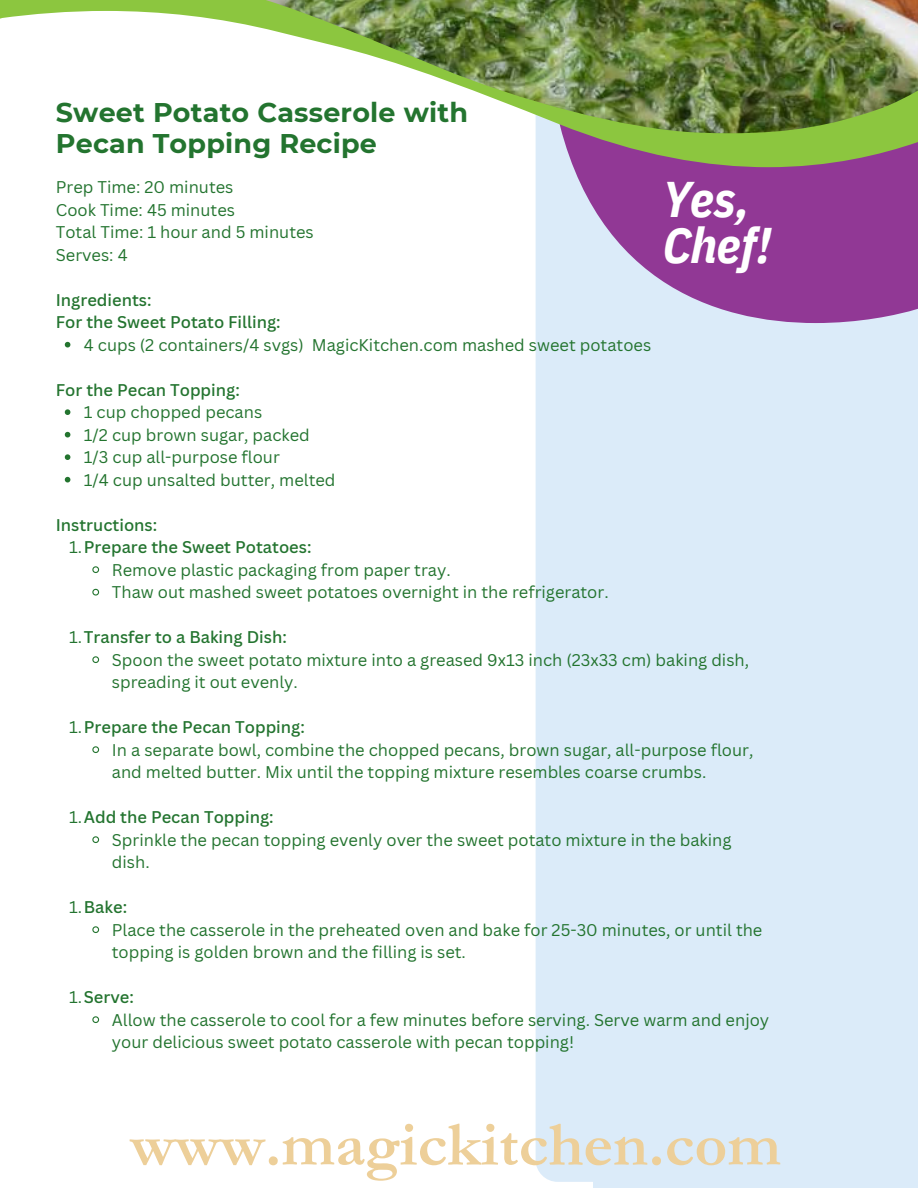
<style>
.page{position:relative;width:918px;height:1188px;background:#fff}
.page>*{position:absolute;margin:0;border:0;box-sizing:border-box;transform-origin:0 0}
.t1{font:700 63.45px "Garamond";color:#edcf99}
.t2{font:italic 700 49.95px/46.2px "IBM Plex Sans Cond";letter-spacing:-.005em;color:#fff}
.t3{font:700 27px/31.5px "Montserrat";letter-spacing:.01em;color:#23742f}
.t4{font:16.5px/22.5px "Canva Sans";color:#23742f}
.t5{font:500 16.5px "Canva Sans";color:#23742f}
.s1{font-weight:400}
</style>
<div class="page">
<div style="left:536px;top:167px;width:58px;height:1015px;background:#dbebf9"></div>
<div style="left:594px;top:0;width:324px;height:1188px;background:#dbebf9"></div>
<svg style="left:553px;top:167px;width:365px;height:156px;background:#a261ac"></svg>
<svg style="left:0;top:0;width:918px;height:167px"></svg>
<img style="left:266px;top:0;width:652px;height:133px">
<svg style="left:0;top:0;width:3px;height:18px"></svg>
<svg style="left:65px;top:342px;width:5px;height:5px"></svg>
<svg style="left:65px;top:409px;width:5px;height:6px"></svg>
<svg style="left:65px;top:432px;width:5px;height:5px"></svg>
<svg style="left:65px;top:454px;width:5px;height:6px"></svg>
<svg style="left:65px;top:477px;width:5px;height:5px"></svg>
<svg style="left:92px;top:566px;width:8px;height:7px"></svg>
<svg style="left:92px;top:588px;width:8px;height:8px"></svg>
<svg style="left:92px;top:656px;width:8px;height:7px"></svg>
<svg style="left:92px;top:746px;width:8px;height:7px"></svg>
<svg style="left:92px;top:836px;width:8px;height:7px"></svg>
<svg style="left:92px;top:926px;width:8px;height:7px"></svg>
<svg style="left:92px;top:1016px;width:8px;height:7px"></svg>
<p class="t3" style="left:56px;top:96px;width:414px">Sweet Potato Casserole with<br>Pecan Topping Recipe</p>
<p class="t4" style="left:56px;top:176px;width:179px">Prep Time: 20 minutes</p>
<p class="t4" style="left:56px;top:198px;width:181px">Cook Time: 45 minutes</p>
<p class="t4" style="left:56px;top:221px;width:259px">Total Time: 1 hour and 5 minutes</p>
<p class="t4" style="left:56px;top:243px;width:73px">Serves: 4</p>
<p class="t5" style="left:56px;top:288px;width:97px">Ingredients:</p>
<p class="t5" style="left:56px;top:311px;width:226px">For the Sweet Potato Filling:</p>
<p class="t4" style="left:84px;top:333px;width:569px">4 cups (2 containers/4 svgs) MagicKitchen.com mashed sweet potatoes</p>
<p class="t5" style="left:56px;top:378px;width:185px">For the Pecan Topping:</p>
<p class="t4" style="left:84px;top:401px;width:180px">1 cup chopped pecans</p>
<p class="t4" style="left:84px;top:423px;width:228px">1/2 cup brown sugar, packed</p>
<p class="t4" style="left:84px;top:446px;width:198px">1/3 cup all-purpose flour</p>
<p class="t4" style="left:84px;top:468px;width:253px">1/4 cup unsalted butter, melted</p>
<p class="t5" style="left:56px;top:513px;width:103px">Instructions:</p>
<p class="t2" style="left:663px;top:175px;width:110px">Yes,<br>Chef!</p>
<p class="t5" style="left:69px;top:536px;width:244px"><span class="s1">1.</span>Prepare the Sweet Potatoes:</p>
<p class="t4" style="left:112px;top:558px;width:340px">Remove plastic packaging from paper tray.</p>
<p class="t4" style="left:112px;top:581px;width:498px">Thaw out mashed sweet potatoes overnight in the refrigerator.</p>
<p class="t5" style="left:69px;top:626px;width:219px"><span class="s1">1.</span>Transfer to a Baking Dish:</p>
<p class="t4" style="left:112px;top:648px;width:639px">Spoon the sweet potato mixture into a greased 9x13 inch (23x33 cm) baking dish, spreading it out evenly.</p>
<p class="t5" style="left:69px;top:716px;width:237px"><span class="s1">1.</span>Prepare the Pecan Topping:</p>
<p class="t4" style="left:112px;top:738px;width:643px">In a separate bowl, combine the chopped pecans, brown sugar, all-purpose flour, and melted butter. Mix until the topping mixture resembles coarse crumbs.</p>
<p class="t5" style="left:69px;top:806px;width:206px"><span class="s1">1.</span>Add the Pecan Topping:</p>
<p class="t4" style="left:112px;top:828px;width:621px">Sprinkle the pecan topping evenly over the sweet potato mixture in the baking dish.</p>
<p class="t5" style="left:69px;top:896px;width:60px"><span class="s1">1.</span>Bake:</p>
<p class="t4" style="left:112px;top:918px;width:652px">Place the casserole in the preheated oven and bake for 25-30 minutes, or until the topping is golden brown and the filling is set.</p>
<p class="t5" style="left:69px;top:986px;width:66px"><span class="s1">1.</span>Serve:</p>
<p class="t4" style="left:112px;top:1008px;width:659px">Allow the casserole to cool for a few minutes before serving. Serve warm and enjoy your delicious sweet potato casserole with pecan topping!</p>
<p class="t1" style="left:130px;top:1110px;width:652px">www.magickitchen.com</p>
</div>
